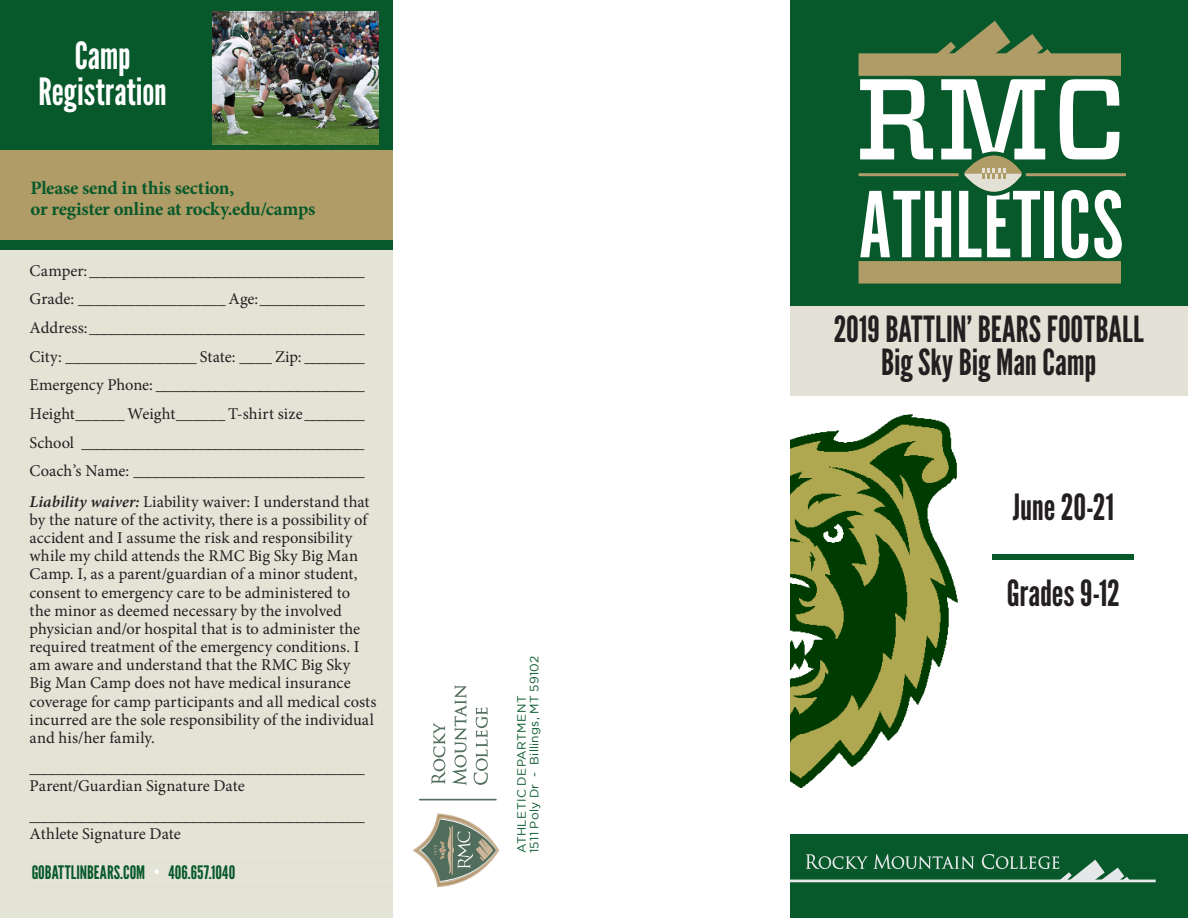
<style>
.page{position:relative;width:1188px;height:918px;background:#fff}
.page>*{position:absolute;margin:0;border:0;box-sizing:border-box;transform-origin:0 0}
.t1{font:37.5px "League Gothic";color:#fff}
.t2{font:36px "League Gothic";letter-spacing:-.005em;color:#231f20}
.t3{font:700 18.9px "Minion Pro";letter-spacing:-.01em;color:#07582b}
.t4{font:18.6px "League Gothic";letter-spacing:.005em;color:#07582b}
.t5{font:16.5px/18.1px "Minion Pro";color:#231f20}
.t6{font:12px "Gotham";letter-spacing:.025em;color:#07582b}
.s1{font-weight:600;font-style:italic}
.s2{color:#fff}
</style>
<div class="page">
<div style="left:789px;top:835px;width:399px;height:83px;background:#07582b"></div>
<div style="left:0;top:246px;width:393px;height:672px;background:#e3e3d6"></div>
<div style="left:0;top:0;width:393px;height:250px;background:#07582b"></div>
<div style="left:0;top:151px;width:393px;height:89px;background:#af9c66"></div>
<div style="left:789px;top:306px;width:399px;height:90px;background:#e3e1d6"></div>
<div style="left:789px;top:0;width:399px;height:306px;background:#07582b"></div>
<div style="left:993px;top:554px;width:141px;height:6px;background:#07582b"></div>
<img style="left:790px;top:414px;width:168px;height:374px">
<img style="left:212px;top:11px;width:167px;height:134px">
<svg style="left:431px;top:685px;width:57px;height:100px"></svg>
<hr style="left:420px;top:799px;width:76px;height:1px;background:#516d5b">
<svg style="left:413px;top:813px;width:86px;height:74px"></svg>
<div style="left:859px;top:261px;width:262px;height:23px;background:#af9c66"></div>
<div style="left:859px;top:53px;width:262px;height:23px;background:#af9c66"></div>
<svg style="left:1060px;top:79px;width:60px;height:80px"></svg>
<div style="left:1045px;top:191px;width:9px;height:66px;background:#fff"></div>
<svg style="left:1062px;top:190px;width:26px;height:68px"></svg>
<svg style="left:1094px;top:190px;width:28px;height:68px"></svg>
<svg style="left:860px;top:79px;width:185px;height:178px"></svg>
<hr style="left:859px;top:173px;width:100px;height:3px;background:#af9c66">
<hr style="left:1026px;top:173px;width:100px;height:3px;background:#af9c66">
<svg style="left:931px;top:21px;width:121px;height:33px"></svg>
<hr style="left:789px;top:880px;width:367px;height:2px;background:#e6e7e9">
<svg style="left:806px;top:854px;width:323px;height:26px"></svg>
<p class="t1" style="left:75px;top:33px;width:58px">Camp</p>
<p class="t1" style="left:39px;top:69px;width:130px">Registration</p>
<p class="t3" style="left:31px;top:174px;width:205px">Please send in this section,</p>
<p class="t3" style="left:31px;top:195px;width:286px">or register online at rocky.edu/camps</p>
<p class="t5" style="left:30px;top:261px;width:336px">Camper:_____________________________________</p>
<p class="t5" style="left:30px;top:290px;width:336px">Grade: __________________ Age:______________</p>
<p class="t5" style="left:30px;top:319px;width:336px">Address:_____________________________________</p>
<p class="t5" style="left:30px;top:347px;width:336px">City: ________________ State: ____ Zip: ________</p>
<p class="t5" style="left:30px;top:376px;width:336px">Emergency Phone: ____________________________</p>
<p class="t5" style="left:30px;top:405px;width:336px">Height______ Weight______ T-shirt size________</p>
<p class="t5" style="left:30px;top:433px;width:336px">School ______________________________________</p>
<p class="t5" style="left:30px;top:462px;width:336px">Coach’s Name: _______________________________</p>
<p class="t5" style="left:30px;top:492px;width:348px"><span class="s1">Liability waiver:</span> Liability waiver: I understand that by the nature of the activity, there is a possibility of accident and I assume the risk and responsibility while my child attends the RMC Big Sky Big Man Camp. I, as a parent/guardian of a minor student, consent to emergency care to be administered to<br>the minor as deemed necessary by the involved physician and/or hospital that is to administer the required treatment of the emergency conditions. I am aware and understand that the RMC Big Sky<br>Big Man Camp does not have medical insurance coverage for camp participants and all medical costs incurred are the sole responsibility of the individual and his/her family.</p>
<p class="t5" style="left:30px;top:759px;width:336px">_____________________________________________</p>
<p class="t5" style="left:30px;top:777px;width:217px">Parent/Guardian Signature Date</p>
<p class="t5" style="left:30px;top:807px;width:336px">_____________________________________________</p>
<p class="t5" style="left:30px;top:825px;width:153px">Athlete Signature Date</p>
<p class="t4" style="left:32px;top:861px;width:205px">GOBATTLINBEARS.COM <span class="s2">•</span> 406.657.1040</p>
<p class="t6" style="left:528px;top:853px;width:199px;rotate:-90deg">1511 Poly Dr - Billings, MT 59102</p>
<p class="t6" style="left:515px;top:853px;width:159px;rotate:-90deg">ATHLETIC DEPARTMENT</p>
<p class="t2" style="left:834px;top:308px;width:312px">2019 BATTLIN’ BEARS FOOTBALL</p>
<p class="t2" style="left:881px;top:341px;width:217px">Big Sky Big Man Camp</p>
<p class="t2" style="left:1013px;top:486px;width:103px">June 20-21</p>
<p class="t2" style="left:1007px;top:572px;width:115px">Grades 9-12</p>
</div>
